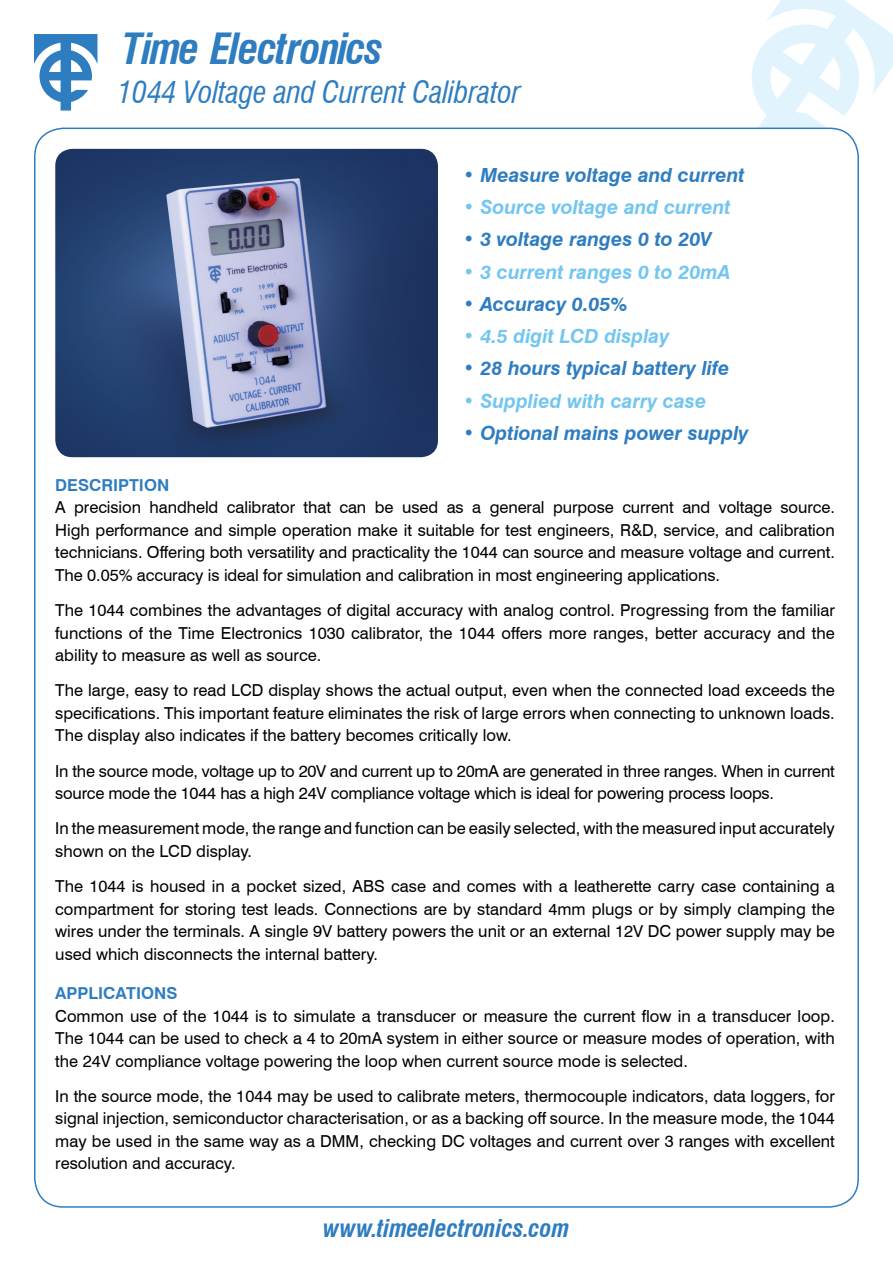
<style>
.page{position:relative;width:893px;height:1263px;background:#fff}
.page>*{position:absolute;margin:0;border:0;box-sizing:border-box;transform-origin:0 0}
.t1{font:italic 700 condensed 42px "Swiss 721 BT";letter-spacing:-.035em;color:#2f7dc1}
.t2{font:italic condensed 30px "Swiss 721 BT";letter-spacing:-.01em;color:#2f7dc1}
.t3{font:italic 700 condensed 24px "Swiss 721 BT";color:#2f7dc1}
.t4{font:italic 700 19.5px "Swiss 721 BT";color:#2f7dc1}
.t5{font:italic 700 19.5px "Swiss 721 BT";color:#72c6ef}
.t6{font:16.5px/22.5px "Swiss 721 BT";color:#000;text-align:justify}
.t7{font:700 16.5px "Swiss 721 BT";color:#2f7dc1}
</style>
<div class="page">
<svg style="left:746px;top:0;width:147px;height:142px"></svg>
<svg style="left:34px;top:34px;width:63px;height:77px"></svg>
<div style="left:35px;top:128px;width:823px;height:1079px;background:#fff;border-radius:29px"></div>
<img style="left:55px;top:149px;width:383px;height:308px">
<p class="t1" style="left:123px;top:24px;width:262px">Time Electronics</p>
<p class="t2" style="left:117px;top:74px;width:405px">1044 Voltage and Current Calibrator</p>
<p class="t4" style="left:463px;top:163px;width:283px">• Measure voltage and current</p>
<p class="t5" style="left:463px;top:195px;width:269px">• Source voltage and current</p>
<p class="t4" style="left:463px;top:228px;width:250px">• 3 voltage ranges 0 to 20V</p>
<p class="t5" style="left:463px;top:260px;width:268px">• 3 current ranges 0 to 20mA</p>
<p class="t4" style="left:463px;top:292px;width:166px">• Accuracy 0.05%</p>
<p class="t5" style="left:463px;top:324px;width:208px">• 4.5 digit LCD display</p>
<p class="t4" style="left:463px;top:357px;width:268px">• 28 hours typical battery life</p>
<p class="t5" style="left:463px;top:389px;width:245px">• Supplied with carry case</p>
<p class="t4" style="left:463px;top:421px;width:287px">• Optional mains power supply</p>
<p class="t7" style="left:55px;top:475px;width:116px">DESCRIPTION</p>
<p class="t6" style="left:55px;top:496px;width:781px">A precision handheld calibrator that can be used as a general purpose current and voltage source.<br>High performance and simple operation make it suitable for test engineers, R&amp;D, service, and calibration technicians. Offering both versatility and practicality the 1044 can source and measure voltage and current.<br>The 0.05% accuracy is ideal for simulation and calibration in most engineering applications.</p>
<p class="t6" style="left:55px;top:599px;width:781px">The 1044 combines the advantages of digital accuracy with analog control. Progressing from the familiar functions of the Time Electronics 1030 calibrator, the 1044 offers more ranges, better accuracy and the ability to measure as well as source.</p>
<p class="t6" style="left:55px;top:679px;width:781px">The large, easy to read LCD display shows the actual output, even when the connected load exceeds the specifications. This important feature eliminates the risk of large errors when connecting to unknown loads.<br>The display also indicates if the battery becomes critically low.</p>
<p class="t6" style="left:55px;top:759px;width:781px">In the source mode, voltage up to 20V and current up to 20mA are generated in three ranges. When in current source mode the 1044 has a high 24V compliance voltage which is ideal for powering process loops.</p>
<p class="t6" style="left:55px;top:817px;width:781px">In the measurement mode, the range and function can be easily selected, with the measured input accurately shown on the LCD display.</p>
<p class="t6" style="left:55px;top:875px;width:781px">The 1044 is housed in a pocket sized, ABS case and comes with a leatherette carry case containing a compartment for storing test leads. Connections are by standard 4mm plugs or by simply clamping the wires under the terminals. A single 9V battery powers the unit or an external 12V DC power supply may be used which disconnects the internal battery.</p>
<p class="t7" style="left:55px;top:983px;width:124px">APPLICATIONS</p>
<p class="t6" style="left:55px;top:1004px;width:781px">Common use of the 1044 is to simulate a transducer or measure the current flow in a transducer loop.<br>The 1044 can be used to check a 4 to 20mA system in either source or measure modes of operation, with the 24V compliance voltage powering the loop when current source mode is selected.</p>
<p class="t6" style="left:55px;top:1085px;width:781px">In the source mode, the 1044 may be used to calibrate meters, thermocouple indicators, data loggers, for signal injection, semiconductor characterisation, or as a backing off source. In the measure mode, the 1044 may be used in the same way as a DMM, checking DC voltages and current over 3 ranges with excellent resolution and accuracy.</p>
<p class="t3" style="left:323px;top:1214px;width:248px">www.timeelectronics.com</p>
</div>
